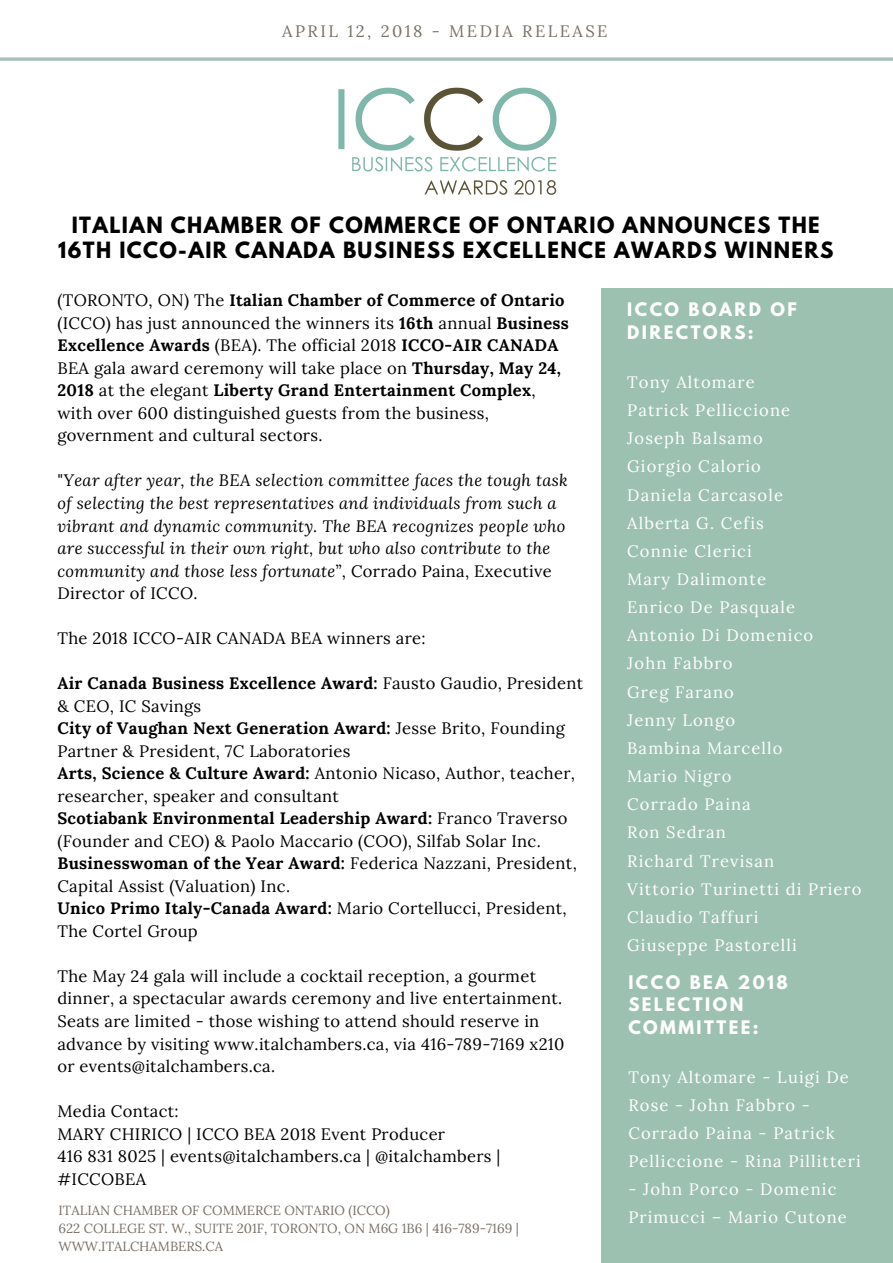
<style>
.page{position:relative;width:893px;height:1263px;background:#fff}
.page>*{position:absolute;margin:0;border:0;box-sizing:border-box;transform-origin:0 0}
.t1{font:700 19.8px/24.8px "League Spartan";letter-spacing:.07em;color:#000;text-align:center}
.t2{font:16.5px/22.5px "Lora";letter-spacing:.02em;color:#000}
.t3{font:16.5px/28.2px "Lora";letter-spacing:.07em;color:#fff}
.t4{font:italic 16.5px/22.5px "Lora";letter-spacing:.02em;color:#000}
.t5{font:700 16.5px/22.5px "League Spartan";letter-spacing:.15em;color:#fff}
.t6{font:16.5px "Lora";letter-spacing:.15em;color:#7a7167}
.t7{font:13.2px/18px "Lora";color:#7a7167}
.s1{font-weight:700}
.s2{font-style:normal}
</style>
<div class="page">
<svg style="left:0;top:57px;width:893px;height:4px;fill:#b1c4c4"></svg>
<div style="left:601px;top:288px;width:292px;height:975px;background:#9dc1b1"></div>
<img style="left:338px;top:87px;width:219px;height:108px">
<p class="t6" style="left:282px;top:22px;width:327px">APRIL 12, 2018 - MEDIA RELEASE</p>
<p class="t1" style="left:58px;top:216px;width:777px">ITALIAN CHAMBER OF COMMERCE OF ONTARIO ANNOUNCES THE<br>16TH ICCO-AIR CANADA BUSINESS EXCELLENCE AWARDS WINNERS</p>
<p class="t2" style="left:57px;top:289px;width:513px">(TORONTO, ON) The <span class="s1">Italian Chamber of Commerce of Ontario </span>(ICCO) has just announced the winners its <span class="s1">16th</span> annual <span class="s1">Business Excellence Awards</span> (BEA). The official 2018 <span class="s1">ICCO-AIR CANADA </span>BEA gala award ceremony will take place on <span class="s1">Thursday, May 24, 2018</span> at the elegant <span class="s1">Liberty Grand Entertainment Complex</span>, with over 600 distinguished guests from the business, government and cultural sectors.</p>
<p class="t4" style="left:57px;top:469px;width:512px"><span class="s2">"</span>Year after year, the BEA selection committee faces the tough task of selecting the best representatives and individuals from such a vibrant and dynamic community. The BEA recognizes people who are successful in their own right, but who also contribute to the community and those less fortunate<span class="s2">”, Corrado Paina, Executive Director of ICCO.</span></p>
<p class="t2" style="left:57px;top:627px;width:370px">The 2018 ICCO-AIR CANADA BEA winners are:</p>
<p class="t2" style="left:57px;top:672px;width:527px"><span class="s1">Air Canada Business Excellence Award:</span> Fausto Gaudio, President &amp; CEO, IC Savings<br><span class="s1">City of Vaughan Next Generation Award:</span> Jesse Brito, Founding Partner &amp; President, 7C Laboratories<br><span class="s1">Arts, Science &amp; Culture Award:</span> Antonio Nicaso, Author, teacher, researcher, speaker and consultant<br><span class="s1">Scotiabank Environmental Leadership Award:</span> Franco Traverso (Founder and CEO) &amp; Paolo Maccario (COO), Silfab Solar Inc.<br><span class="s1">Businesswoman of the Year Award:</span> Federica Nazzani, President, Capital Assist (Valuation) Inc.<br><span class="s1">Unico Primo Italy-Canada Award:</span> Mario Cortellucci, President, The Cortel Group</p>
<p class="t2" style="left:57px;top:965px;width:509px">The May 24 gala will include a cocktail reception, a gourmet dinner, a spectacular awards ceremony and live entertainment.<br>Seats are limited - those wishing to attend should reserve in advance by visiting www.italchambers.ca, via 416-789-7169 x210 or events@italchambers.ca.</p>
<p class="t2" style="left:57px;top:1100px;width:444px">Media Contact:<br>MARY CHIRICO | ICCO BEA 2018 Event Producer<br>416 831 8025 | events@italchambers.ca | @italchambers | #ICCOBEA</p>
<p class="t7" style="left:59px;top:1201px;width:462px">ITALIAN CHAMBER OF COMMERCE ONTARIO (ICCO)<br>622 COLLEGE ST. W., SUITE 201F, TORONTO, ON M6G 1B6 | 416-789-7169 |<br>WWW.ITALCHAMBERS.CA</p>
<p class="t5" style="left:627px;top:301px;width:171px">ICCO BOARD OF<br>DIRECTORS:</p>
<p class="t3" style="left:627px;top:368px;width:236px">Tony Altomare<br>Patrick Pelliccione<br>Joseph Balsamo<br>Giorgio Calorio<br>Daniela Carcasole<br>Alberta G. Cefis<br>Connie Clerici<br>Mary Dalimonte<br>Enrico De Pasquale<br>Antonio Di Domenico<br>John Fabbro<br>Greg Farano<br>Jenny Longo<br>Bambina Marcello<br>Mario Nigro<br>Corrado Paina<br>Ron Sedran<br>Richard Trevisan<br>Vittorio Turinetti di Priero<br>Claudio Taffuri<br>Giuseppe Pastorelli</p>
<p class="t5" style="left:628px;top:973px;width:161px">ICCO BEA 2018<br>SELECTION<br>COMMITTEE:</p>
<p class="t3" style="left:628px;top:1063px;width:234px">Tony Altomare - Luigi De<br>Rose - John Fabbro -<br>Corrado Paina - Patrick<br>Pelliccione - Rina Pillitteri</p>
<p class="t3" style="left:628px;top:1176px;width:220px">- John Porco - Domenic<br>Primucci – Mario Cutone</p>
</div>
